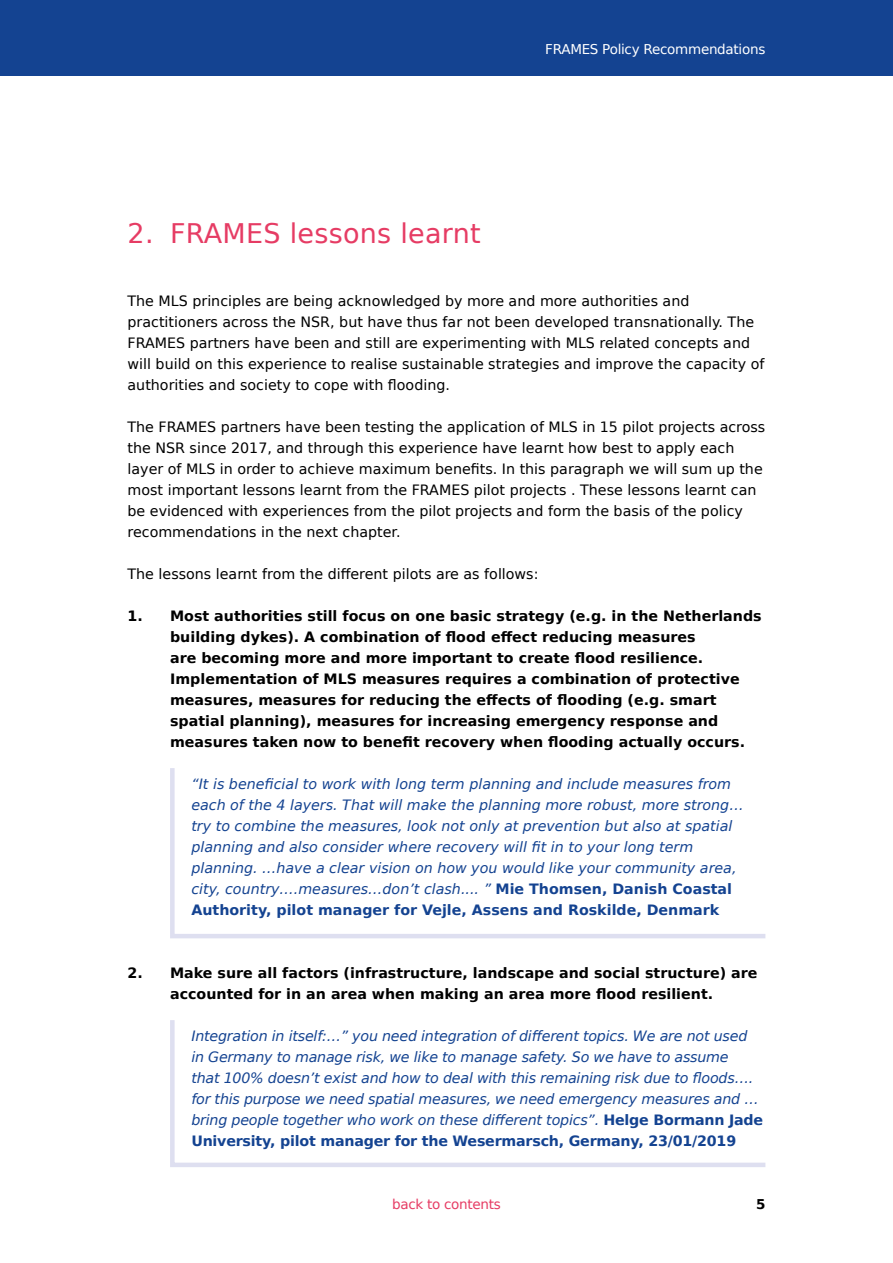
<style>
.page{position:relative;width:893px;height:1263px;background:#fff}
.page>*{position:absolute;margin:0;border:0;box-sizing:border-box;transform-origin:0 0}
.t1{font:27px "DejaVu Sans";letter-spacing:.01em;color:#e63c64}
.t2{font:italic 14.25px/21px "DejaVu Sans";color:#144391}
.t3{font:14.25px/21px "DejaVu Sans";color:#000}
.t4{font:700 14.25px/21px "DejaVu Sans";color:#000}
.t5{font:13.5px "DejaVu Sans";letter-spacing:-.02em;color:#fff}
.t6{font:13.5px "DejaVu Sans";letter-spacing:-.02em;color:#e63c64}
.t7{font:700 13.5px "DejaVu Sans";color:#000}
.s1{font-weight:700;font-style:normal}
</style>
<div class="page">
<div style="left:0;top:0;width:893px;height:75px;background:#144391"></div>
<svg style="left:170px;top:768px;width:596px;height:171px"></svg>
<svg style="left:170px;top:1020px;width:596px;height:147px"></svg>
<h1 class="t1" style="left:128px;top:210px;width:355px">2. FRAMES lessons learnt</h1>
<p class="t5" style="left:545px;top:37px;width:222px">FRAMES Policy Recommendations</p>
<p class="t3" style="left:128px;top:290px;width:638px">The MLS principles are being acknowledged by more and more authorities and practitioners across the NSR, but have thus far not been developed transnationally. The FRAMES partners have been and still are experimenting with MLS related concepts and will build on this experience to realise sustainable strategies and improve the capacity of authorities and society to cope with flooding.</p>
<p class="t3" style="left:128px;top:416px;width:639px">The FRAMES partners have been testing the application of MLS in 15 pilot projects across the NSR since 2017, and through this experience have learnt how best to apply each layer of MLS in order to achieve maximum benefits. In this paragraph we will sum up the most important lessons learnt from the FRAMES pilot projects . These lessons learnt can be evidenced with experiences from the pilot projects and form the basis of the policy recommendations in the next chapter.</p>
<p class="t3" style="left:128px;top:563px;width:412px">The lessons learnt from the different pilots are as follows:</p>
<p class="t4" style="left:170px;top:605px;width:593px;text-indent:-43px">1. Most authorities still focus on one basic strategy (e.g. in the Netherlands building dykes). A combination of flood effect reducing measures<br>are becoming more and more important to create flood resilience.<br>Implementation of MLS measures requires a combination of protective measures, measures for reducing the effects of flooding (e.g. smart spatial planning), measures for increasing emergency response and measures taken now to benefit recovery when flooding actually occurs.</p>
<p class="t2" style="left:191px;top:773px;width:554px">“It is beneficial to work with long term planning and include measures from each of the 4 layers. That will make the planning more robust, more strong… try to combine the measures, look not only at prevention but also at spatial planning and also consider where recovery will fit in to your long term planning. …have a clear vision on how you would like your community area, city, country….measures…don’t clash.... ” <span class="s1">Mie Thomsen, Danish Coastal Authority, pilot manager for Vejle, Assens and Roskilde, Denmark</span></p>
<p class="t4" style="left:128px;top:962px;width:631px;text-align:center">2. Make sure all factors (infrastructure, landscape and social structure) are accounted for in an area when making an area more flood resilient.</p>
<p class="t2" style="left:191px;top:1025px;width:573px">Integration in itself:…” you need integration of different topics. We are not used in Germany to manage risk, we like to manage safety. So we have to assume<br>that 100% doesn’t exist and how to deal with this remaining risk due to floods…. for this purpose we need spatial measures, we need emergency measures and … bring people together who work on these different topics”. <span class="s1">Helge Bormann Jade University, pilot manager for the Wesermarsch, Germany, 23/01/2019</span></p>
<p class="t6" style="left:392px;top:1192px;width:110px">back to contents</p>
<p class="t7" style="left:756px;top:1193px;width:11px">5</p>
</div>
